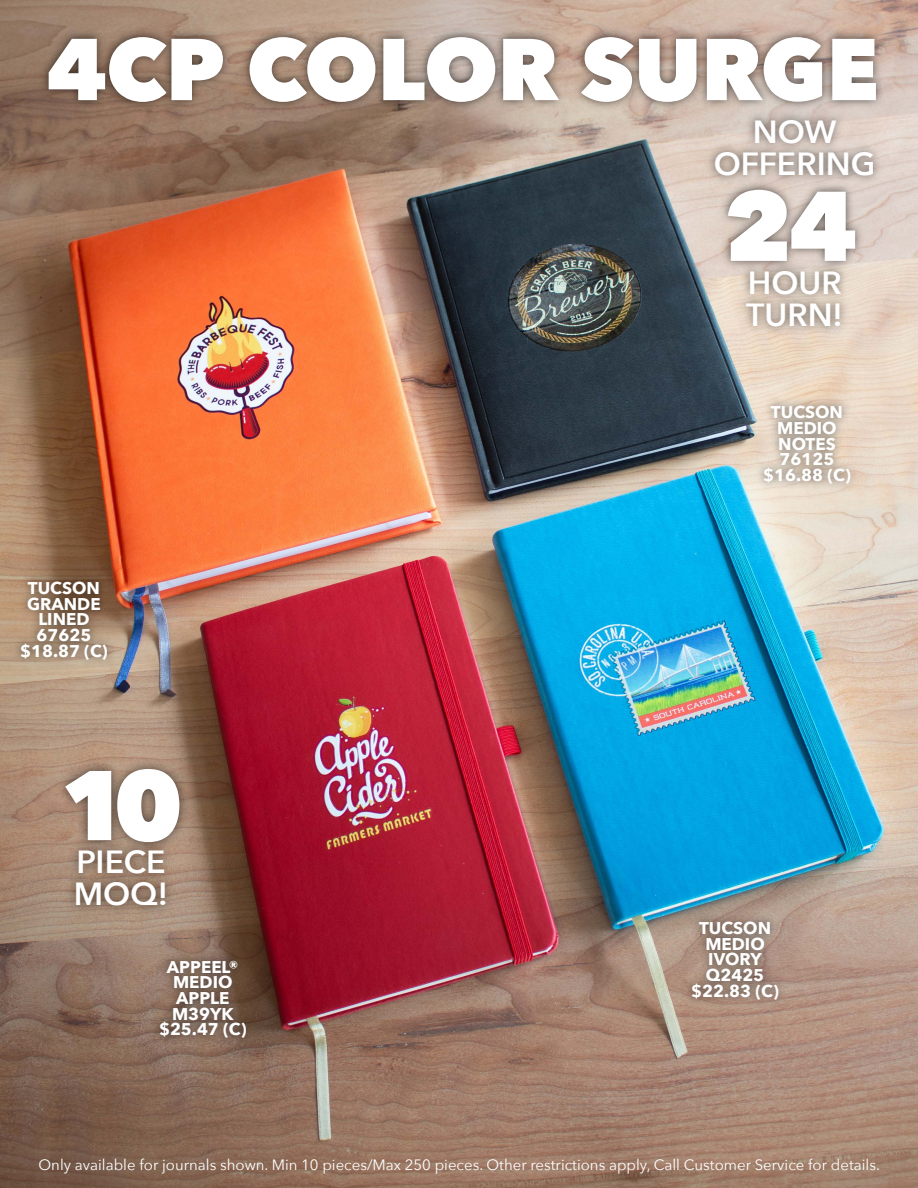
<style>
.page{position:relative;width:918px;height:1188px;background:#fff}
.page>*{position:absolute;margin:0;border:0;box-sizing:border-box;transform-origin:0 0}
.t1{font:800 97.8px "Avenir Next";color:#fff}
.t2{font:800 86.7px "Avenir Next";letter-spacing:-.01em;color:#fff}
.t3{font:600 31.95px/32.7px "Avenir Next";color:#fff}
.t4{font:700 16.95px/15.6px "Avenir Next";color:#fff;text-align:center}
.t5{font:15px "Avenir Next";color:#fff}
</style>
<div class="page">
<img style="left:0;top:0;width:918px;height:1188px">
<img style="left:701px;top:135px;width:188px;height:219px">
<img style="left:33px;top:13px;width:859px;height:122px">
<img style="left:7px;top:566px;width:114px;height:112px">
<img style="left:146px;top:945px;width:114px;height:112px">
<img style="left:750px;top:391px;width:114px;height:111px">
<img style="left:678px;top:906px;width:114px;height:112px">
<img style="left:44px;top:741px;width:154px;height:195px">
<h2 class="t2" style="left:46px;top:16px;width:834px">4CP COLOR SURGE</h2>
<h3 class="t3" style="left:714px;top:114px;width:163px;text-align:center">NOW<br>OFFERING</h3>
<h1 class="t1" style="left:724px;top:166px;width:134px">24</h1>
<h3 class="t3" style="left:746px;top:265px;width:98px">HOUR<br>TURN!</h3>
<p class="t4" style="left:20px;top:580px;width:89px">TUCSON<br>GRANDE<br>LINED<br>67625 $18.87 (C)</p>
<h1 class="t1" style="left:60px;top:745px;width:124px">10</h1>
<h3 class="t3" style="left:74px;top:845px;width:96px">PIECE<br>MOQ!</h3>
<p class="t4" style="left:159px;top:959px;width:89px">APPEEL®<br>MEDIO<br>APPLE<br>M39YK $25.47 (C)</p>
<p class="t4" style="left:763px;top:404px;width:89px">TUCSON<br>MEDIO<br>NOTES<br>76125 $16.88 (C)</p>
<p class="t4" style="left:691px;top:920px;width:89px">TUCSON<br>MEDIO<br>IVORY<br>Q2425 $22.83 (C)</p>
<p class="t5" style="left:39px;top:1152px;width:843px">Only available for journals shown. Min 10 pieces/Max 250 pieces. Other restrictions apply, Call Customer Service for details.</p>
</div>
